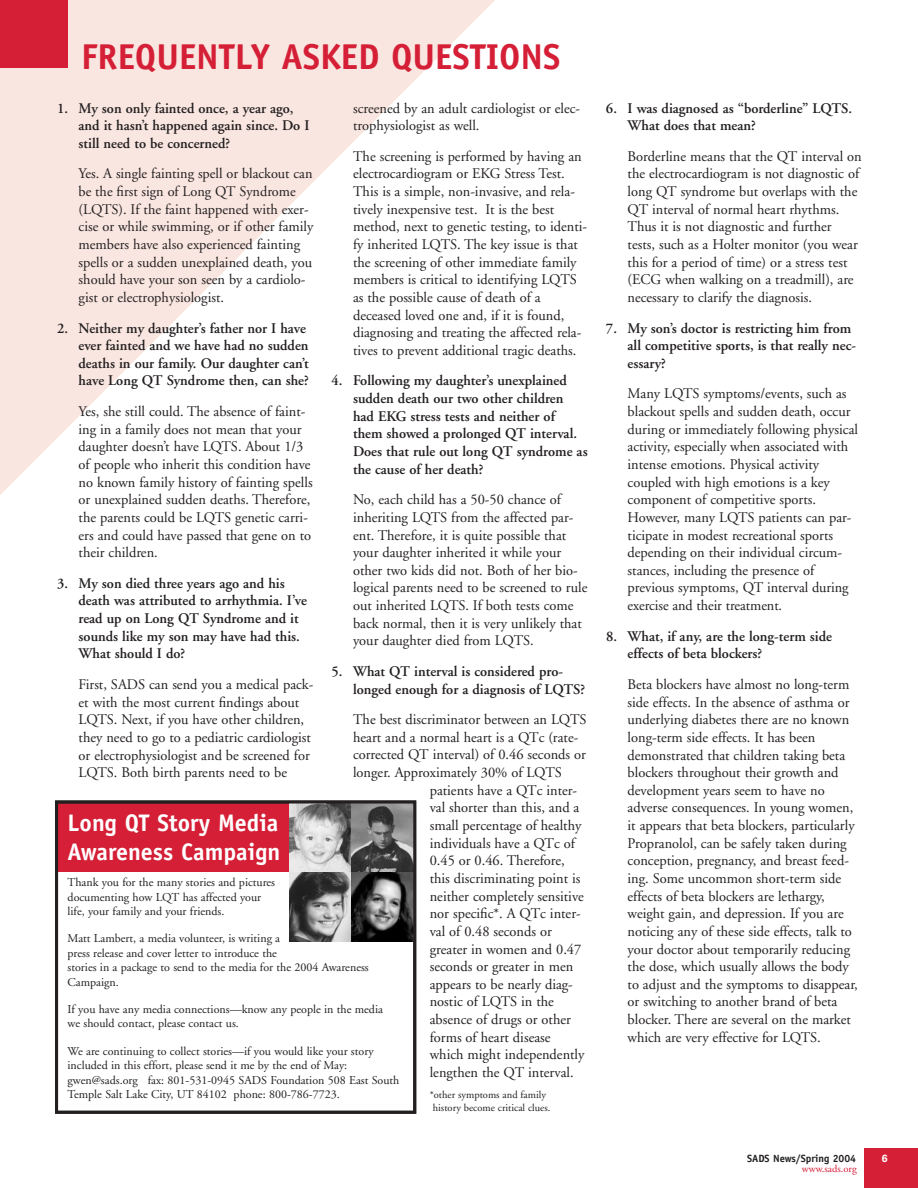
<style>
.page{position:relative;width:918px;height:1188px;background:#fff}
.page>*{position:absolute;margin:0;border:0;box-sizing:border-box;transform-origin:0 0}
.t1{font:700 36px "Officina Sans";color:#d51f36}
.t2{font:700 24px/28.3px "Officina Sans";color:#fff}
.t3{font:14.7px/17.7px "Adobe Garamond";color:#231f20}
.t4{font:600 14.7px/17.7px "Adobe Garamond";color:#231f20}
.t5{font:12px/14.4px "Adobe Garamond";color:#231f20}
.t6{font:10.5px/12.6px "Adobe Garamond";color:#231f20}
.t7{font:700 10.5px "Officina Sans";color:#231f20}
.t8{font:10.5px "Adobe Garamond";color:#d51f36}
.t9{font:700 10.5px "Univers";color:#fff}
</style>
<div class="page">
<svg style="left:0;top:0;width:495px;height:495px"></svg>
<div style="left:865px;top:1148px;width:53px;height:40px;background:#d51f36"></div>
<div style="left:0;top:0;width:68px;height:68px;background:#d51f36"></div>
<div style="left:58px;top:801px;width:276px;height:71px;background:#d51f36"></div>
<img style="left:289px;top:805px;width:62px;height:67px">
<svg style="left:351px;top:805px;width:61px;height:67px"></svg>
<svg style="left:289px;top:872px;width:62px;height:69px"></svg>
<svg style="left:351px;top:872px;width:61px;height:69px"></svg>
<div style="left:55px;top:801px;width:361px;height:313px;border:3px solid #231f20"></div>
<h1 class="t1" style="left:81px;top:43px;width:481px">FREQUENTLY ASKED QUESTIONS</h1>
<p class="t4" style="left:79px;top:100px;width:232px;text-indent:-22px">1. My son only fainted once, a year ago, and it hasn’t happened again since. Do I still need to be concerned?</p>
<p class="t3" style="left:79px;top:166px;width:236px">Yes. A single fainting spell or blackout can be the first sign of Long QT Syndrome (LQTS). If the faint happened with exer&shy;cise or while swimming, or if other family members have also experienced fainting spells or a sudden unexplained death, you should have your son seen by a cardiolo&shy;gist or electrophysiologist.</p>
<p class="t4" style="left:79px;top:320px;width:232px;text-indent:-22px">2. Neither my daughter’s father nor I have ever fainted and we have had no sudden deaths in our family. Our daughter can’t have Long QT Syndrome then, can she?</p>
<p class="t3" style="left:79px;top:404px;width:236px">Yes, she still could. The absence of faint&shy;ing in a family does not mean that your daughter doesn’t have LQTS. About 1/3 of people who inherit this condition have no known family history of fainting spells or unexplained sudden deaths. Therefore, the parents could be LQTS genetic carri&shy;ers and could have passed that gene on to their children.</p>
<p class="t4" style="left:79px;top:576px;width:230px;text-indent:-22px">3. My son died three years ago and his death was attributed to arrhythmia. I’ve read up on Long QT Syndrome and it sounds like my son may have had this.<br>What should I do?</p>
<p class="t3" style="left:79px;top:677px;width:236px">First, SADS can send you a medical pack&shy;et with the most current findings about LQTS. Next, if you have other children, they need to go to a pediatric cardiologist or electrophysiologist and be screened for LQTS. Both birth parents need to be</p>
<p class="t3" style="left:353px;top:100px;width:229px">screened by an adult cardiologist or elec&shy;trophysiologist as well.</p>
<p class="t3" style="left:353px;top:149px;width:236px">The screening is performed by having an electrocardiogram or EKG Stress Test.<br>This is a simple, non-invasive, and rela&shy;tively inexpensive test. It is the best method, next to genetic testing, to identi&shy;fy inherited LQTS. The key issue is that the screening of other immediate family members is critical to identifying LQTS as the possible cause of death of a deceased loved one and, if it is found, diagnosing and treating the affected rela&shy;tives to prevent additional tragic deaths.</p>
<p class="t4" style="left:353px;top:373px;width:236px;text-indent:-22px">4. Following my daughter’s unexplained sudden death our two other children had EKG stress tests and neither of them showed a prolonged QT interval.<br>Does that rule out long QT syndrome as the cause of her death?</p>
<p class="t3" style="left:353px;top:492px;width:236px">No, each child has a 50-50 chance of inheriting LQTS from the affected par&shy;ent. Therefore, it is quite possible that your daughter inherited it while your other two kids did not. Both of her bio&shy;logical parents need to be screened to rule out inherited LQTS. If both tests come back normal, then it is very unlikely that your daughter died from LQTS.</p>
<p class="t4" style="left:353px;top:664px;width:234px;text-indent:-22px">5. What QT interval is considered pro&shy;longed enough for a diagnosis of LQTS?</p>
<p class="t3" style="left:353px;top:712px;width:235px">The best discriminator between an LQTS</p>
<p class="t3" style="left:353px;top:730px;width:227px">heart and a normal heart is a QTc (rate-</p>
<p class="t3" style="left:353px;top:747px;width:234px">corrected QT interval) of 0.46 seconds or</p>
<p class="t3" style="left:353px;top:765px;width:210px">longer. Approximately 30% of LQTS</p>
<p class="t3" style="left:430px;top:783px;width:149px">patients have a QTc inter-</p>
<p class="t3" style="left:430px;top:800px;width:151px">val shorter than this, and a</p>
<p class="t3" style="left:430px;top:818px;width:153px">small percentage of healthy</p>
<p class="t3" style="left:430px;top:836px;width:147px">individuals have a QTc of</p>
<p class="t3" style="left:430px;top:853px;width:137px">0.45 or 0.46. Therefore,</p>
<p class="t3" style="left:430px;top:871px;width:152px">this discriminating point is</p>
<p class="t3" style="left:430px;top:888px;width:156px">neither completely sensitive</p>
<p class="t3" style="left:430px;top:906px;width:152px">nor specific*. A QTc inter-</p>
<p class="t3" style="left:430px;top:924px;width:124px">val of 0.48 seconds or</p>
<p class="t3" style="left:430px;top:941px;width:153px">greater in women and 0.47</p>
<p class="t3" style="left:430px;top:959px;width:145px">seconds or greater in men</p>
<p class="t3" style="left:430px;top:977px;width:145px">appears to be nearly diag-</p>
<p class="t3" style="left:430px;top:994px;width:126px">nostic of LQTS in the</p>
<p class="t3" style="left:430px;top:1012px;width:143px">absence of drugs or other</p>
<p class="t3" style="left:430px;top:1030px;width:122px">forms of heart disease</p>
<p class="t3" style="left:430px;top:1047px;width:156px">which might independently</p>
<p class="t3" style="left:430px;top:1065px;width:145px">lengthen the QT interval.</p>
<h2 class="t2" style="left:68px;top:811px;width:214px">Long QT Story Media<br>Awareness Campaign</h2>
<p class="t5" style="left:68px;top:876px;width:209px">Thank you for the many stories and pictures documenting how LQT has affected your life, your family and your friends.</p>
<p class="t5" style="left:68px;top:933px;width:303px">Matt Lambert, a media volunteer, is writing a<br>press release and cover letter to introduce the<br>stories in a package to send to the media for the 2004 Awareness Campaign.</p>
<p class="t5" style="left:68px;top:1003px;width:317px">If you have any media connections—know any people in the media we should contact, please contact us.</p>
<p class="t5" style="left:68px;top:1045px;width:333px">We are continuing to collect stories—if you would like your story included in this effort, please send it me by the end of May: gwen@sads.org fax: 801-531-0945 SADS Foundation 508 East South Temple Salt Lake City, UT 84102 phone: 800-786-7723.</p>
<p class="t6" style="left:430px;top:1089px;width:122px">*other symptoms and family history become critical clues.</p>
<p class="t4" style="left:628px;top:100px;width:226px;text-indent:-22px">6. I was diagnosed as “borderline” LQTS.<br>What does that mean?</p>
<p class="t3" style="left:628px;top:149px;width:236px">Borderline means that the QT interval on the electrocardiogram is not diagnostic of long QT syndrome but overlaps with the QT interval of normal heart rhythms.<br>Thus it is not diagnostic and further tests, such as a Holter monitor (you wear this for a period of time) or a stress test (ECG when walking on a treadmill), are necessary to clarify the diagnosis.</p>
<p class="t4" style="left:628px;top:320px;width:230px;text-indent:-22px">7. My son’s doctor is restricting him from all competitive sports, is that really nec&shy;essary?</p>
<p class="t3" style="left:628px;top:386px;width:232px">Many LQTS symptoms/events, such as blackout spells and sudden death, occur during or immediately following physical activity, especially when associated with intense emotions. Physical activity coupled with high emotions is a key component of competitive sports.<br>However, many LQTS patients can par&shy;ticipate in modest recreational sports depending on their individual circum&shy;stances, including the presence of previous symptoms, QT interval during exercise and their treatment.</p>
<p class="t4" style="left:628px;top:629px;width:206px;text-indent:-22px">8. What, if any, are the long-term side effects of beta blockers?</p>
<p class="t3" style="left:628px;top:677px;width:232px">Beta blockers have almost no long-term side effects. In the absence of asthma or underlying diabetes there are no known long-term side effects. It has been demonstrated that children taking beta blockers throughout their growth and development years seem to have no adverse consequences. In young women, it appears that beta blockers, particularly Propranolol, can be safely taken during conception, pregnancy, and breast feed&shy;ing. Some uncommon short-term side effects of beta blockers are lethargy, weight gain, and depression. If you are noticing any of these side effects, talk to your doctor about temporarily reducing the dose, which usually allows the body to adjust and the symptoms to disappear, or switching to another brand of beta blocker. There are several on the market which are very effective for LQTS.</p>
<p class="t7" style="left:747px;top:1155px;width:110px">SADS News/Spring 2004</p>
<p class="t9" style="left:882px;top:1154px;width:7px">6</p>
<p class="t8" style="left:802px;top:1165px;width:56px">www.sads.org</p>
</div>
